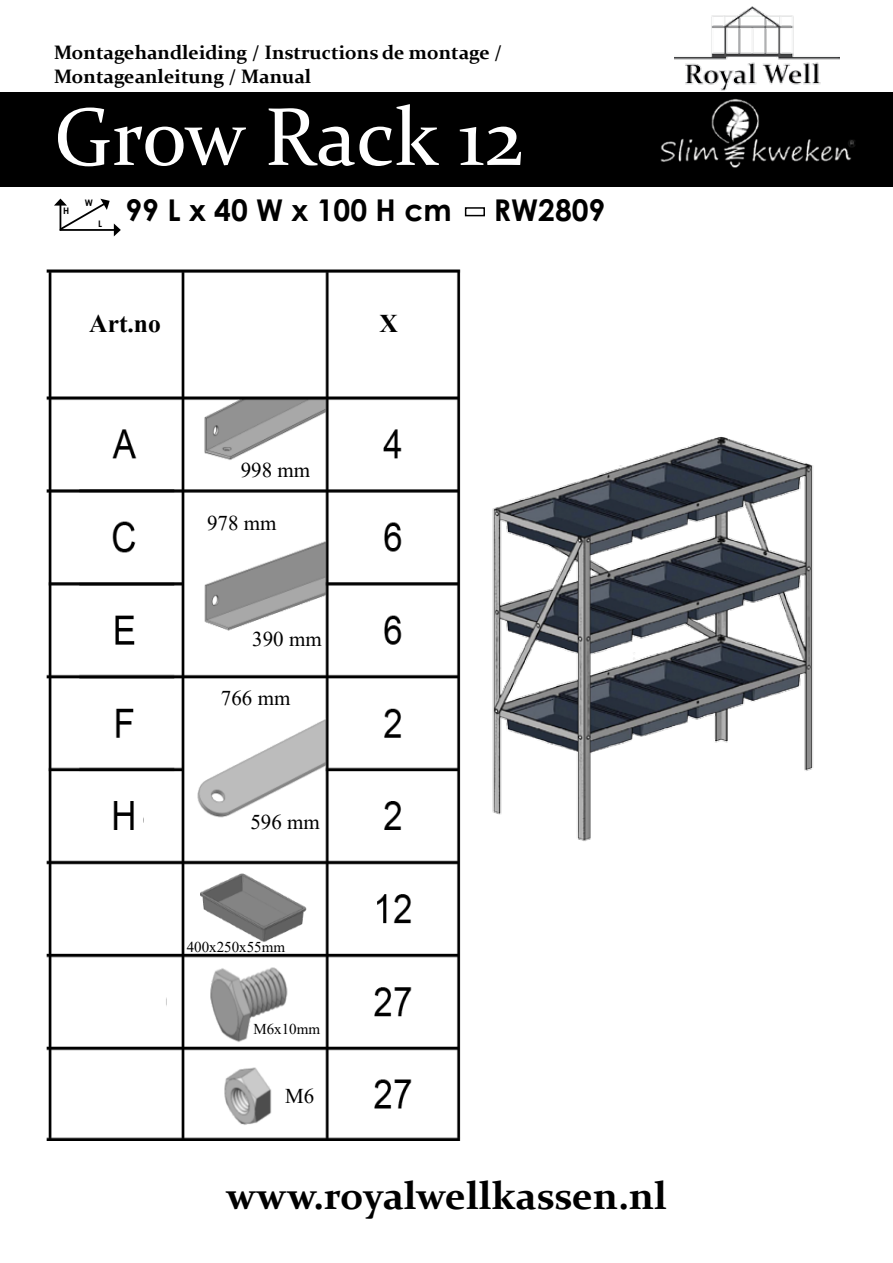
<style>
.page{position:relative;width:893px;height:1263px;background:#fff}
.page>*{position:absolute;margin:0;border:0;box-sizing:border-box;transform-origin:0 0}
.t1{font:82.5px "Constantia";color:#fff}
.t2{font:700 39px "Constantia";color:#000}
.t3{font:700 30px "Century Gothic";color:#000}
.t4{font:700 25.5px "Times New Roman";color:#000}
.t5{font:21px "Times New Roman";color:#000}
.t6{font:700 19.5px/24px "Constantia";color:#000}
.t7{font:15px "Times New Roman";color:#000}
.t8{font:700 9px "Century Gothic";color:#000}
</style>
<div class="page">
<div style="left:0;top:92px;width:893px;height:95px;background:#000"></div>
<img style="left:674px;top:7px;width:165px;height:84px">
<img style="left:660px;top:99px;width:195px;height:69px">
<svg style="left:54px;top:199px;width:67px;height:37px"></svg>
<div style="left:465px;top:207px;width:20px;height:9px;border:2px solid #000"></div>
<img style="left:46px;top:269px;width:415px;height:871px">
<img style="left:492px;top:436px;width:321px;height:405px">
<p class="t6" style="left:54px;top:39px;width:449px">Montagehandleiding / Instructions de montage /<br>Montageanleitung / Manual</p>
<h1 class="t1" style="left:54px;top:81px;width:472px">Grow Rack 12</h1>
<p class="t8" style="left:63px;top:204px;width:8px">H</p>
<h3 class="t3" style="left:125px;top:188px;width:328px">99 L x 40 W x 100 H cm</h3>
<h3 class="t3" style="left:494px;top:188px;width:113px">RW2809</h3>
<p class="t8" style="left:85px;top:196px;width:10px">W</p>
<p class="t8" style="left:98px;top:217px;width:5px">L</p>
<h3 class="t4" style="left:89px;top:305px;width:73px">Art.no</h3>
<h3 class="t4" style="left:380px;top:305px;width:20px">X</h3>
<p class="t5" style="left:241px;top:455px;width:71px">998 mm</p>
<p class="t5" style="left:207px;top:508px;width:71px">978 mm</p>
<p class="t5" style="left:252px;top:624px;width:71px">390 mm</p>
<p class="t5" style="left:221px;top:683px;width:71px">766 mm</p>
<p class="t5" style="left:250px;top:807px;width:71px">596 mm</p>
<p class="t7" style="left:187px;top:936px;width:100px">400x250x55mm</p>
<p class="t7" style="left:253px;top:1019px;width:68px">M6x10mm</p>
<p class="t5" style="left:285px;top:1081px;width:31px">M6</p>
<h2 class="t2" style="left:226px;top:1168px;width:442px">www.royalwellkassen.nl</h2>
</div>
